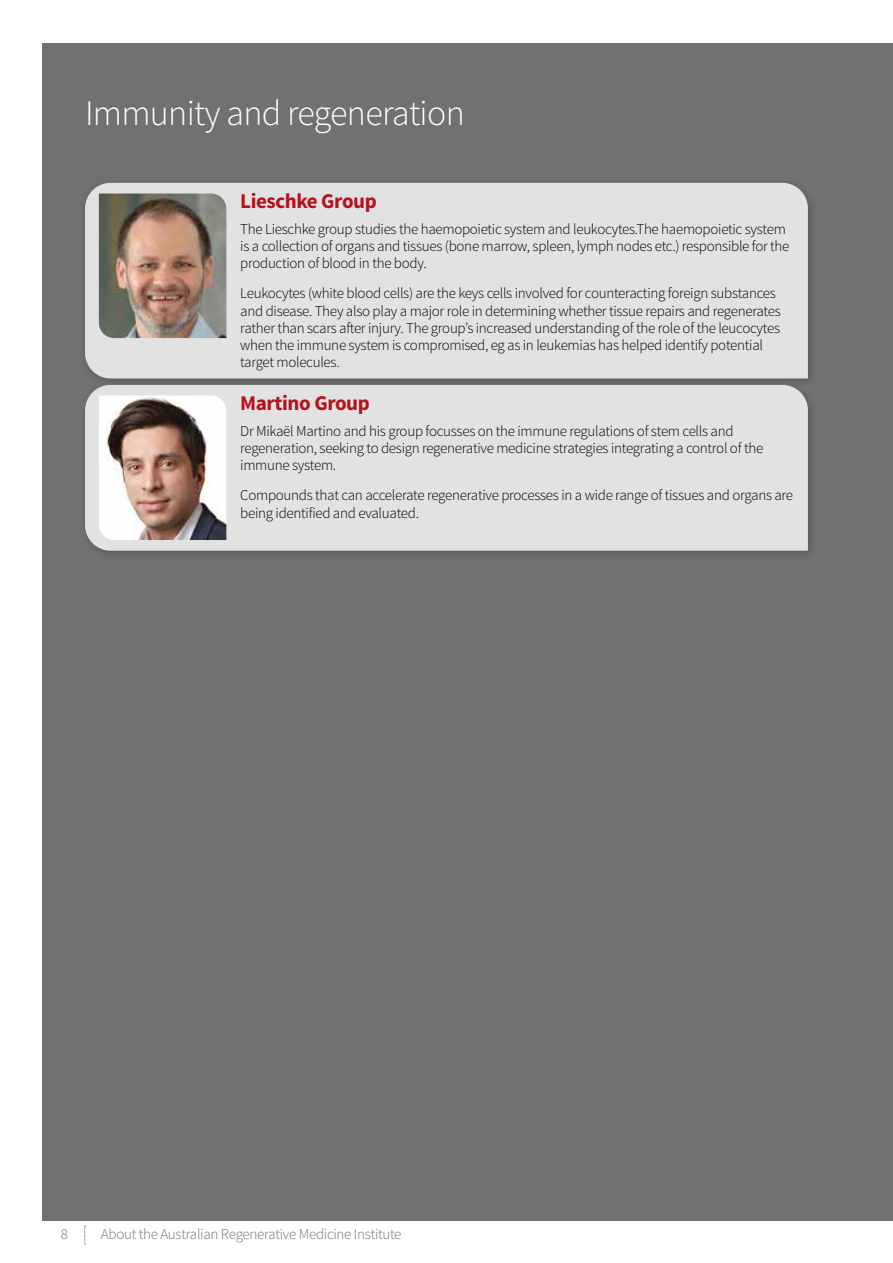
<style>
.page{position:relative;width:893px;height:1263px;background:#fff}
.page>*{position:absolute;margin:0;border:0;box-sizing:border-box;transform-origin:0 0}
.t1{font:300 36px "Source Sans Pro";letter-spacing:-.02em;color:#fff}
.t2{font:700 21px "Source Sans Pro";letter-spacing:-.02em;color:#b5121b}
.t3{font:300 15px/17.2px "Source Sans Pro";letter-spacing:-.02em;color:#000}
.t4{font:300 15px "Source Sans Pro";letter-spacing:-.02em;color:#717073}
</style>
<div class="page">
<svg style="left:84px;top:1226px;width:2px;height:18px"></svg>
<div style="left:43px;top:43px;width:850px;height:1177px;background:#717073"></div>
<div style="left:79px;top:379px;width:739px;height:182px;background:#6d6c6e"></div>
<div style="left:85px;top:389px;width:723px;height:162px;background:#e2e2e3"></div>
<img style="left:99px;top:395px;width:127px;height:145px">
<div style="left:79px;top:177px;width:739px;height:212px;background:#000;opacity:.25"></div>
<div style="left:85px;top:183px;width:723px;height:195px;background:#e2e2e3"></div>
<img style="left:99px;top:193px;width:127px;height:145px">
<h1 class="t1" style="left:85px;top:91px;width:381px">Immunity and regeneration</h1>
<h2 class="t2" style="left:240px;top:188px;width:138px">Lieschke Group</h2>
<p class="t3" style="left:240px;top:220px;width:551px">The Lieschke group studies the haemopoietic system and leukocytes.The haemopoietic system is a collection of organs and tissues (bone marrow, spleen, lymph nodes etc.) responsible for the production of blood in the body.</p>
<p class="t3" style="left:240px;top:285px;width:542px">Leukocytes (white blood cells) are the keys cells involved for counteracting foreign substances and disease. They also play a major role in determining whether tissue repairs and regenerates rather than scars after injury. The group’s increased understanding of the role of the leucocytes when the immune system is compromised, eg as in leukemias has helped identify potential target molecules.</p>
<h2 class="t2" style="left:240px;top:390px;width:131px">Martino Group</h2>
<p class="t3" style="left:240px;top:422px;width:524px">Dr Mikaël Martino and his group focusses on the immune regulations of stem cells and regeneration, seeking to design regenerative medicine strategies integrating a control of the immune system.</p>
<p class="t3" style="left:240px;top:487px;width:554px">Compounds that can accelerate regenerative processes in a wide range of tissues and organs are being identified and evaluated.</p>
<p class="t4" style="left:61px;top:1225px;width:9px">8</p>
<p class="t4" style="left:101px;top:1225px;width:302px">About the Australian Regenerative Medicine Institute</p>
</div>
